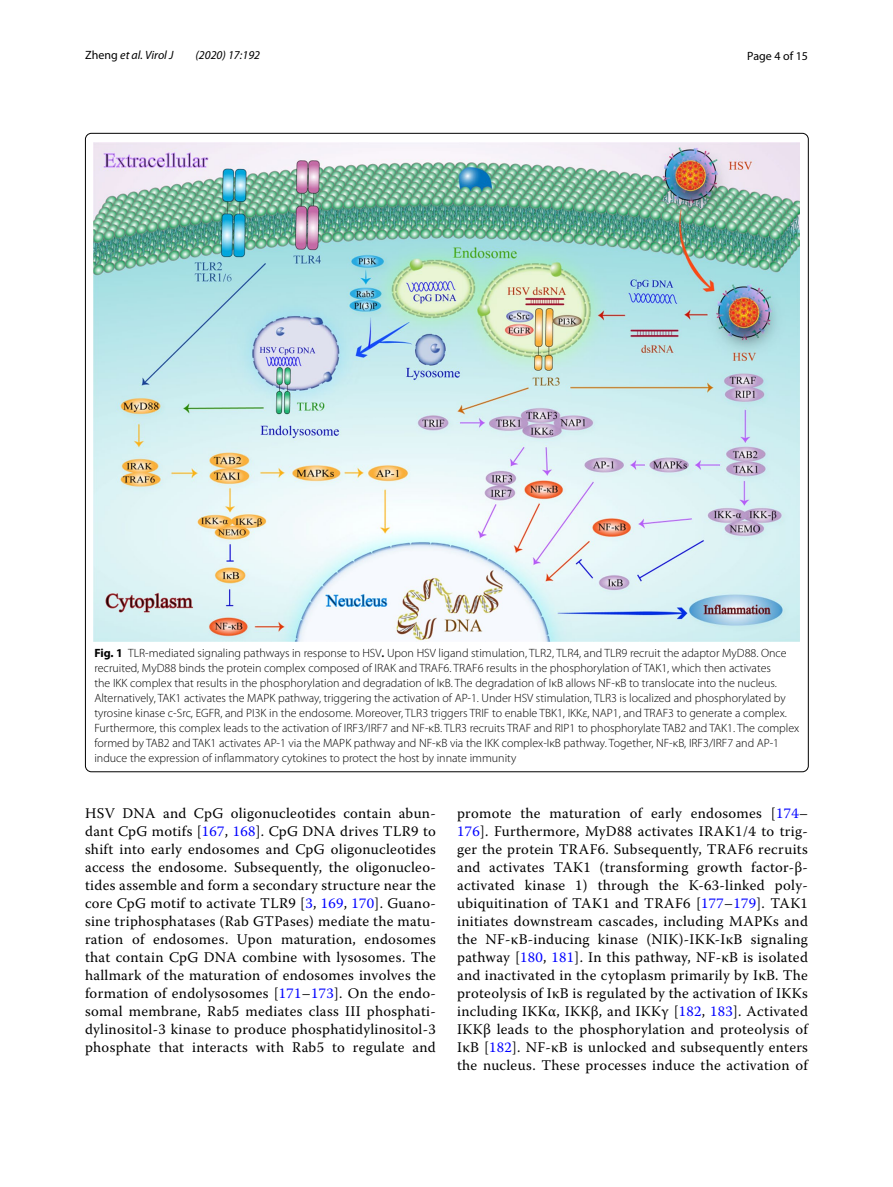
<style>
.page{position:relative;width:893px;height:1187px;background:#fff}
.page>*{position:absolute;margin:0;border:0;box-sizing:border-box;transform-origin:0 0}
.t1{font:14.7px/18px "Warnock Pro";letter-spacing:.02em;color:#000;text-align:justify}
.t2{font:300 12px/15px "Myriad Pro";color:#000}
.t3{font:italic 12px "Myriad Pro";color:#000}
.t4{font:12px "Myriad Pro";color:#000}
.s1{font-style:normal}
.s2{font-weight:700}
.s3{font-weight:600}
.s4{color:#00f}
</style>
<div class="page">
<img style="left:94px;top:142px;width:706px;height:499px">
<p class="t3" style="left:85px;top:48px;width:90px"><span class="s1">Zheng</span> et al. Virol J</p>
<p class="t3" style="left:195px;top:48px;width:66px">(2020) 17:192</p>
<p class="t4" style="left:747px;top:48px;width:62px">Page 4 of 15</p>
<p class="t2" style="left:94px;top:645px;width:706px"><span class="s2">Fig. 1</span> TLR-mediated signaling pathways in response to HSV<span class="s3">.</span> Upon HSV ligand stimulation, TLR2, TLR4, and TLR9 recruit the adaptor MyD88. Once recruited, MyD88 binds the protein complex composed of IRAK and TRAF6. TRAF6 results in the phosphorylation of TAK1, which then activates<br>the IKK complex that results in the phosphorylation and degradation of IκB. The degradation of IκB allows NF-κB to translocate into the nucleus.<br>Alternatively, TAK1 activates the MAPK pathway, triggering the activation of AP-1. Under HSV stimulation, TLR3 is localized and phosphorylated by tyrosine kinase c-Src, EGFR, and PI3K in the endosome. Moreover, TLR3 triggers TRIF to enable TBK1, IKKε, NAP1, and TRAF3 to generate a complex.<br>Furthermore, this complex leads to the activation of IRF3/IRF7 and NF-κB. TLR3 recruits TRAF and RIP1 to phosphorylate TAB2 and TAK1. The complex formed by TAB2 and TAK1 activates AP-1 via the MAPK pathway and NF-κB via the IKK complex-IκB pathway. Together, NF-κB, IRF3/IRF7 and AP-1 induce the expression of inflammatory cytokines to protect the host by innate immunity</p>
<p class="t1" style="left:85px;top:804px;width:352px">HSV DNA and CpG oligonucleotides contain abun&shy;dant CpG motifs [<span class="s4">167</span>, <span class="s4">168</span>]. CpG DNA drives TLR9 to shift into early endosomes and CpG oligonucleotides access the endosome. Subsequently, the oligonucleo&shy;tides assemble and form a secondary structure near the core CpG motif to activate TLR9 [<span class="s4">3</span>, <span class="s4">169</span>, <span class="s4">170</span>]. Guano&shy;sine triphosphatases (Rab GTPases) mediate the matu&shy;ration of endosomes. Upon maturation, endosomes that contain CpG DNA combine with lysosomes. The hallmark of the maturation of endosomes involves the formation of endolysosomes [<span class="s4">171</span>–<span class="s4">173</span>]. On the endo&shy;somal membrane, Rab5 mediates class III phosphati&shy;dylinositol-3 kinase to produce phosphatidylinositol-3 phosphate that interacts with Rab5 to regulate and</p>
<p class="t1" style="left:457px;top:804px;width:352px">promote the maturation of early endosomes [<span class="s4">174</span>– <span class="s4">176</span>]. Furthermore, MyD88 activates IRAK1/4 to trig&shy;ger the protein TRAF6. Subsequently, TRAF6 recruits and activates TAK1 (transforming growth factor-β&shy;activated kinase 1) through the K-63-linked poly&shy;ubiquitination of TAK1 and TRAF6 [<span class="s4">177</span>–<span class="s4">179</span>]. TAK1 initiates downstream cascades, including MAPKs and the NF-κB-inducing kinase (NIK)-IKK-IκB signaling pathway [<span class="s4">180</span>, <span class="s4">181</span>]. In this pathway, NF-κB is isolated and inactivated in the cytoplasm primarily by IκB. The proteolysis of IκB is regulated by the activation of IKKs including IKKα, IKKβ, and IKKγ [<span class="s4">182</span>, <span class="s4">183</span>]. Activated IKKβ leads to the phosphorylation and proteolysis of IκB [<span class="s4">182</span>]. NF-κB is unlocked and subsequently enters the nucleus. These processes induce the activation of</p>
</div>
